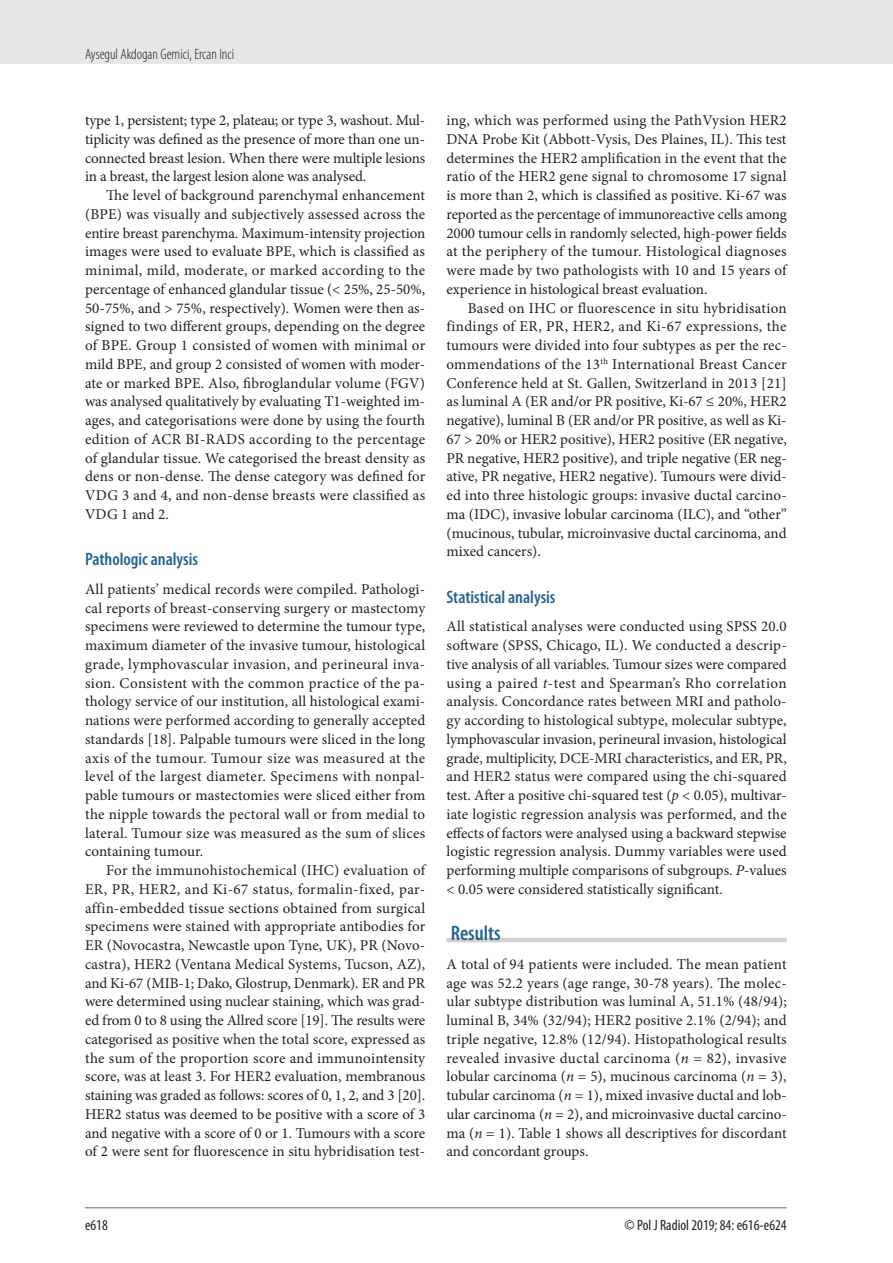
<style>
.page{position:relative;width:893px;height:1263px;background:#fff}
.page>*{position:absolute;margin:0;border:0;box-sizing:border-box;transform-origin:0 0}
.t1{font:600 condensed 21px "Myriad Pro";color:#24648f}
.t2{font:600 condensed 18px "Myriad Pro";color:#24648f}
.t3{font:15px/18.8px "Minion Pro";color:#231f20;text-align:justify}
.t4{font:condensed 15px "Myriad Pro";color:#231f20}
.t5{font:300 condensed 15px "Myriad Pro";color:#231f20}
.s1{font-style:italic}
</style>
<div class="page">
<div style="left:0;top:0;width:893px;height:64px;background:#e6e7e9"></div>
<hr style="left:85px;top:1207px;width:702px;height:1px;background:#939598">
<hr style="left:446px;top:938px;width:341px;height:4px;background:#d1d2d4">
<p class="t5" style="left:85px;top:45px;width:151px">Aysegul Akdogan Gemici, Ercan Inci</p>
<p class="t3" style="left:85px;top:111px;width:342px">type 1, persistent; type 2, plateau; or type 3, washout. Mul&shy;tiplicity was defined as the presence of more than one un&shy;connected breast lesion. When there were multiple lesions in a breast, the largest lesion alone was analysed.</p>
<p class="t3" style="left:85px;top:186px;width:342px;text-indent:21px">The level of background parenchymal enhancement (BPE) was visually and subjectively assessed across the entire breast parenchyma. Maximum-intensity projection images were used to evaluate BPE, which is classified as minimal, mild, moderate, or marked according to the percentage of enhanced glandular tissue (&lt; 25%, 25-50%, 50-75%, and &gt; 75%, respectively). Women were then as&shy;signed to two different groups, depending on the degree of BPE. Group 1 consisted of women with minimal or mild BPE, and group 2 consisted of women with moder&shy;ate or marked BPE. Also, fibroglandular volume (FGV) was analysed qualitatively by evaluating T1-weighted im&shy;ages, and categorisations were done by using the fourth edition of ACR BI-RADS according to the percentage of glandular tissue. We categorised the breast density as dens or non-dense. The dense category was defined for VDG 3 and 4, and non-dense breasts were classified as VDG 1 and 2.</p>
<p class="t2" style="left:85px;top:548px;width:114px">Pathologic analysis</p>
<p class="t3" style="left:85px;top:580px;width:342px">All patients’ medical records were compiled. Pathologi&shy;cal reports of breast-conserving surgery or mastectomy specimens were reviewed to determine the tumour type, maximum diameter of the invasive tumour, histological grade, lymphovascular invasion, and perineural inva&shy;sion. Consistent with the common practice of the pa&shy;thology service of our institution, all histological exami&shy;nations were performed according to generally accepted standards [18]. Palpable tumours were sliced in the long axis of the tumour. Tumour size was measured at the level of the largest diameter. Specimens with nonpal&shy;pable tumours or mastectomies were sliced either from the nipple towards the pectoral wall or from medial to lateral. Tumour size was measured as the sum of slices containing tumour.</p>
<p class="t3" style="left:85px;top:861px;width:342px;text-indent:21px">For the immunohistochemical (IHC) evaluation of ER, PR, HER2, and Ki-67 status, formalin-fixed, par&shy;affin-embedded tissue sections obtained from surgical specimens were stained with appropriate antibodies for ER (Novocastra, Newcastle upon Tyne, UK), PR (Novo&shy;castra), HER2 (Ventana Medical Systems, Tucson, AZ), and Ki-67 (MIB-1; Dako, Glostrup, Denmark). ER and PR were determined using nuclear staining, which was grad&shy;ed from 0 to 8 using the Allred score [19]. The results were categorised as positive when the total score, expressed as the sum of the proportion score and immunointensity score, was at least 3. For HER2 evaluation, membranous staining was graded as follows: scores of 0, 1, 2, and 3 [20].<br>HER2 status was deemed to be positive with a score of 3 and negative with a score of 0 or 1. Tumours with a score of 2 were sent for fluorescence in situ hybridisation test-</p>
<p class="t3" style="left:446px;top:111px;width:342px">ing, which was performed using the PathVysion HER2<br>DNA Probe Kit (Abbott-Vysis, Des Plaines, IL). This test determines the HER2 amplification in the event that the ratio of the HER2 gene signal to chromosome 17 signal is more than 2, which is classified as positive. Ki-67 was reported as the percentage of immunoreactive cells among 2000 tumour cells in randomly selected, high-power fields at the periphery of the tumour. Histological diagnoses were made by two pathologists with 10 and 15 years of experience in histological breast evaluation.</p>
<p class="t3" style="left:446px;top:298px;width:342px;text-indent:21px">Based on IHC or fluorescence in situ hybridisation findings of ER, PR, HER2, and Ki-67 expressions, the tumours were divided into four subtypes as per the rec&shy;ommendations of the 13<sup>th</sup> International Breast Cancer Conference held at St. Gallen, Switzerland in 2013 [21] as luminal A (ER and/or PR positive, Ki-67 ≤ 20%, HER2 negative), luminal B (ER and/or PR positive, as well as Ki-67 &gt; 20% or HER2 positive), HER2 positive (ER negative, PR negative, HER2 positive), and triple negative (ER neg&shy;ative, PR negative, HER2 negative). Tumours were divid&shy;ed into three histologic groups: invasive ductal carcino&shy;ma (IDC), invasive lobular carcinoma (ILC), and “other” (mucinous, tubular, microinvasive ductal carcinoma, and mixed cancers).</p>
<p class="t2" style="left:446px;top:586px;width:110px">Statistical analysis</p>
<p class="t3" style="left:446px;top:617px;width:342px">All statistical analyses were conducted using SPSS 20.0 software (SPSS, Chicago, IL). We conducted a descrip&shy;tive analysis of all variables. Tumour sizes were compared using a paired <span class="s1">t</span>-test and Spearman’s Rho correlation analysis. Concordance rates between MRI and patholo&shy;gy according to histological subtype, molecular subtype, lymphovascular invasion, perineural invasion, histological grade, multiplicity, DCE-MRI characteristics, and ER, PR, and HER2 status were compared using the chi-squared test. After a positive chi-squared test (<span class="s1">p</span> &lt; 0.05), multivar&shy;iate logistic regression analysis was performed, and the effects of factors were analysed using a backward stepwise logistic regression analysis. Dummy variables were used performing multiple comparisons of subgroups. <span class="s1">P</span>-values &lt; 0.05 were considered statistically significant.</p>
<h1 class="t1" style="left:451px;top:920px;width:51px">Results</h1>
<p class="t3" style="left:446px;top:955px;width:342px">A total of 94 patients were included. The mean patient age was 52.2 years (age range, 30-78 years). The molec&shy;ular subtype distribution was luminal A, 51.1% (48/94); luminal B, 34% (32/94); HER2 positive 2.1% (2/94); and triple negative, 12.8% (12/94). Histopathological results revealed invasive ductal carcinoma (<span class="s1">n</span> = 82), invasive lobular carcinoma (<span class="s1">n</span> = 5), mucinous carcinoma (<span class="s1">n</span> = 3), tubular carcinoma (<span class="s1">n</span> = 1), mixed invasive ductal and lob&shy;ular carcinoma (<span class="s1">n</span> = 2), and microinvasive ductal carcino&shy;ma (<span class="s1">n</span> = 1). Table 1 shows all descriptives for discordant and concordant groups.</p>
<p class="t4" style="left:85px;top:1216px;width:24px">e618</p>
<p class="t4" style="left:625px;top:1216px;width:164px">© Pol J Radiol 2019; 84: e616-e624</p>
</div>
